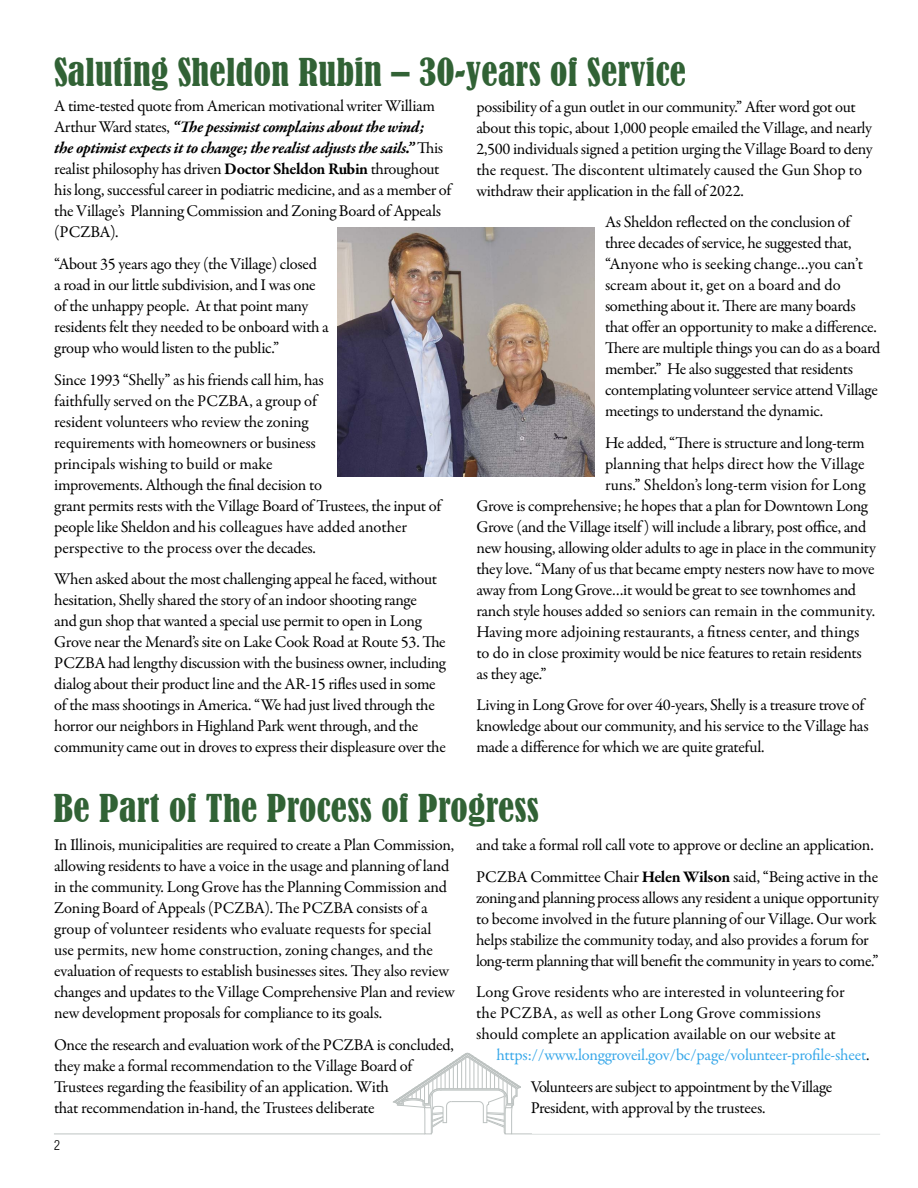
<style>
.page{position:relative;width:918px;height:1188px;background:#fff}
.page>*{position:absolute;margin:0;border:0;box-sizing:border-box;transform-origin:0 0}
.t1{font:condensed 36px "Bernard";letter-spacing:.01em;color:#316235}
.t2{font:16.5px/21px "Garamond Premr Pro";letter-spacing:-.02em;color:#000}
.t3{font:16.5px "Garamond Premr Pro";color:#000}
.t4{font:16.5px "Garamond Premr Pro";letter-spacing:-.015em;color:#36a7e9}
.t5{font:16.5px "Garamond Premr Pro";letter-spacing:.01em;color:#000}
.t6{font:300 condensed 13.5px "Helvetica LT Pro";color:#000}
.s1{font-weight:700;font-style:italic}
.s2{font-weight:700}
.s3{color:#000}
</style>
<div class="page">
<svg style="left:393px;top:1053px;width:128px;height:81px"></svg>
<hr style="left:512px;top:1134px;width:368px;height:1px;background:#929b99">
<hr style="left:54px;top:1134px;width:371px;height:1px;background:#929b99">
<img style="left:338px;top:228px;width:256px;height:248px">
<h1 class="t1" style="left:54px;top:51px;width:634px">Saluting Sheldon Rubin – 30-years of Service</h1>
<p class="t2" style="left:54px;top:96px;width:399px">A time-tested quote from American motivational writer William Arthur Ward states, <span class="s1">“The pessimist complains about the wind;<br>the optimist expects it to change; the realist adjusts the sails.”</span> This realist philosophy has driven <span class="s2">Doctor Sheldon Rubin</span> throughout his long, successful career in podiatric medicine, and as a member of the Village’s Planning Commission and Zoning Board of Appeals (PCZBA).</p>
<p class="t2" style="left:54px;top:254px;width:276px">“About 35 years ago they (the Village) closed<br>a road in our little subdivision, and I was one of the unhappy people. At that point many residents felt they needed to be onboard with a group who would listen to the public.”</p>
<p class="t2" style="left:54px;top:369px;width:388px">Since 1993 “Shelly” as his friends call him, has<br>faithfully served on the PCZBA, a group of<br>resident volunteers who review the zoning<br>requirements with homeowners or business<br>principals wishing to build or make<br>improvements. Although the final decision to<br>grant permits rests with the Village Board of Trustees, the input of people like Sheldon and his colleagues have added another perspective to the process over the decades.</p>
<p class="t2" style="left:54px;top:569px;width:393px">When asked about the most challenging appeal he faced, without hesitation, Shelly shared the story of an indoor shooting range<br>and gun shop that wanted a special use permit to open in Long Grove near the Menard’s site on Lake Cook Road at Route 53. The PCZBA had lengthy discussion with the business owner, including dialog about their product line and the AR-15 rifles used in some of the mass shootings in America. “We had just lived through the horror our neighbors in Highland Park went through, and the community came out in droves to express their displeasure over the</p>
<p class="t2" style="left:476px;top:96px;width:398px">possibility of a gun outlet in our community.” After word got out about this topic, about 1,000 people emailed the Village, and nearly 2,500 individuals signed a petition urging the Village Board to deny the request. The discontent ultimately caused the Gun Shop to withdraw their application in the fall of 2022.</p>
<p class="t2" style="left:605px;top:212px;width:277px">As Sheldon reflected on the conclusion of three decades of service, he suggested that, “Anyone who is seeking change…you can’t scream about it, get on a board and do something about it. There are many boards that offer an opportunity to make a difference.<br>There are multiple things you can do as a board member.” He also suggested that residents contemplating volunteer service attend Village meetings to understand the dynamic.</p>
<p class="t2" style="left:605px;top:432px;width:261px">He added, “There is structure and long-term</p>
<p class="t3" style="left:605px;top:453px;width:261px">planning that helps direct how the Village</p>
<p class="t2" style="left:605px;top:474px;width:262px">runs.” Sheldon’s long-term vision for Long</p>
<p class="t2" style="left:476px;top:495px;width:393px">Grove is comprehensive; he hopes that a plan for Downtown Long</p>
<p class="t2" style="left:476px;top:516px;width:391px">Grove (and the Village itself ) will include a library, post office, and</p>
<p class="t2" style="left:476px;top:537px;width:401px">new housing, allowing older adults to age in place in the community</p>
<p class="t2" style="left:476px;top:558px;width:400px">they love. “Many of us that became empty nesters now have to move</p>
<p class="t2" style="left:476px;top:579px;width:381px">away from Long Grove…it would be great to see townhomes and</p>
<p class="t2" style="left:476px;top:600px;width:400px">ranch style houses added so seniors can remain in the community.</p>
<p class="t2" style="left:476px;top:621px;width:384px">Having more adjoining restaurants, a fitness center, and things</p>
<p class="t2" style="left:476px;top:642px;width:387px">to do in close proximity would be nice features to retain residents</p>
<p class="t2" style="left:476px;top:663px;width:72px">as they age.”</p>
<p class="t2" style="left:476px;top:695px;width:394px">Living in Long Grove for over 40-years, Shelly is a treasure trove of knowledge about our community, and his service to the Village has made a difference for which we are quite grateful.</p>
<h1 class="t1" style="left:54px;top:787px;width:487px">Be Part of The Process of Progress</h1>
<p class="t2" style="left:54px;top:835px;width:403px">In Illinois, municipalities are required to create a Plan Commission, allowing residents to have a voice in the usage and planning of land in the community. Long Grove has the Planning Commission and Zoning Board of Appeals (PCZBA). The PCZBA consists of a group of volunteer residents who evaluate requests for special use permits, new home construction, zoning changes, and the evaluation of requests to establish businesses sites. They also review changes and updates to the Village Comprehensive Plan and review new development proposals for compliance to its goals.</p>
<p class="t2" style="left:54px;top:1034px;width:401px">Once the research and evaluation work of the PCZBA is concluded, they make a formal recommendation to the Village Board of Trustees regarding the feasibility of an application. With<br>that recommendation in-hand, the Trustees deliberate</p>
<p class="t6" style="left:54px;top:1136px;width:7px">2</p>
<p class="t2" style="left:476px;top:830px;width:404px;line-height:31.5px">and take a formal roll call vote to approve or decline an application.<br>PCZBA Committee Chair <span class="s2">Helen Wilson</span> said, “Being active in the</p>
<p class="t2" style="left:476px;top:887px;width:404px">zoning and planning process allows any resident a unique opportunity to become involved in the future planning of our Village. Our work helps stabilize the community today, and also provides a forum for long-term planning that will benefit the community in years to come.”</p>
<p class="t2" style="left:476px;top:982px;width:370px">Long Grove residents who are interested in volunteering for</p>
<p class="t5" style="left:476px;top:1003px;width:346px">the PCZBA, as well as other Long Grove commissions</p>
<p class="t3" style="left:476px;top:1024px;width:361px">should complete an application available on our website at</p>
<p class="t4" style="left:496px;top:1045px;width:375px">https://www.longgroveil.gov/bc/page/volunteer-profile-sheet<span class="s3">.</span></p>
<p class="t2" style="left:531px;top:1076px;width:303px">Volunteers are subject to appointment by the Village<br>President, with approval by the trustees.</p>
</div>
